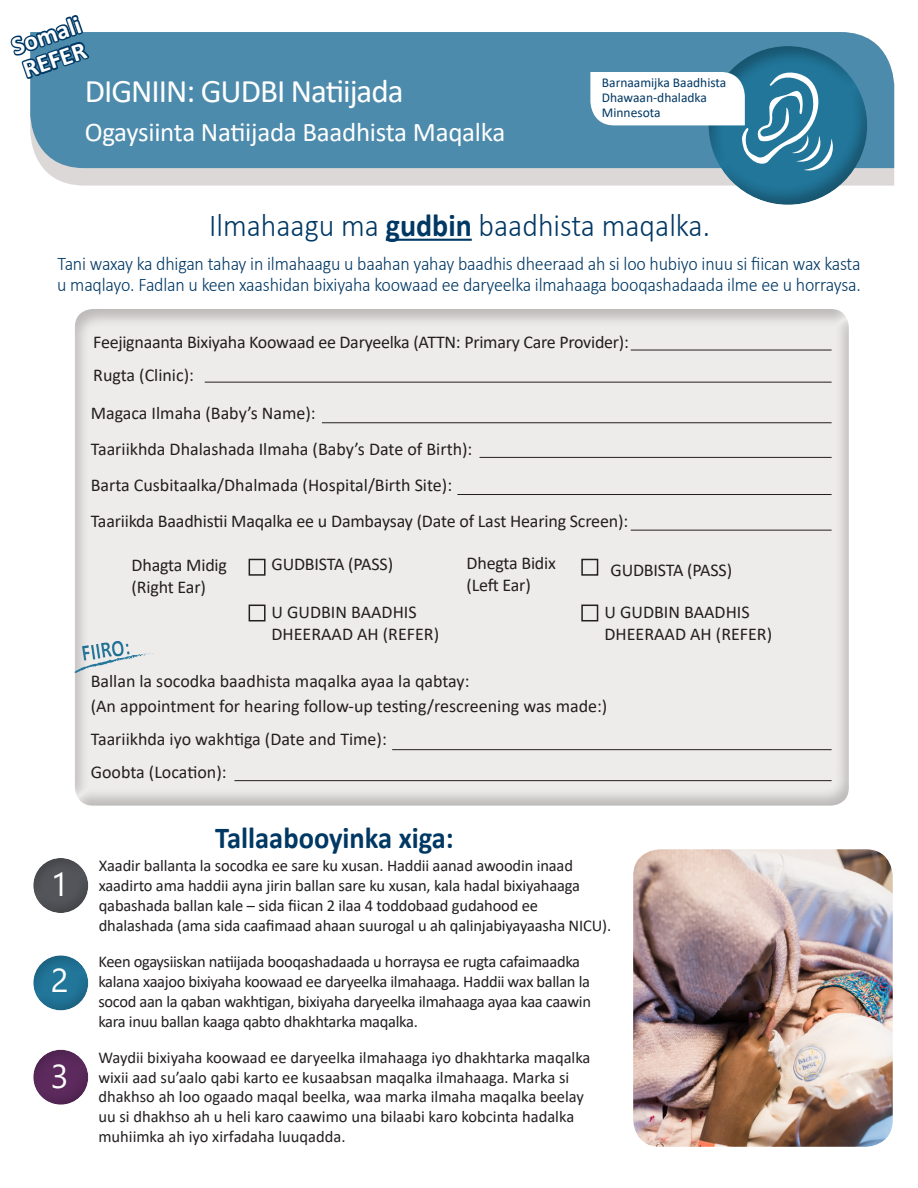
<style>
.page{position:relative;width:918px;height:1188px;background:#fff}
.page>*{position:absolute;margin:0;border:0;box-sizing:border-box;transform-origin:0 0}
.t1{font:33px "Calibri";letter-spacing:-.03em;color:#fff}
.t2{font:33px "Segoe UI";color:#fff}
.t3{font:300 32.1px "Calibri";color:#003864;scale:.93 1}
.Heading{font:700 30.45px "Calibri";color:#003864;scale:.93 1}
.t4{font:27px "Calibri";letter-spacing:-.01em;color:#fff}
.t5{font:700 25.5px/25.5px "Calibri";color:#fff}
.t6{font:700 23.85px "Calibri";color:#21769a;scale:.82 1}
.t7{font:300 19.2px/21px "Calibri";letter-spacing:-.01em;color:#003864;scale:.93 1}
.t8{font:18px/21.6px "Calibri";color:#231f20}
.t9{font:16.5px/19.8px "Calibri";letter-spacing:-.01em;color:#231f20}
.t10{font:13.5px/15px "Calibri";color:#003864}
.s1{font-weight:700}
</style>
<div class="page">
<div style="left:73px;top:306px;width:778px;height:502px;background:#231f20;opacity:.24"></div>
<hr style="left:322px;top:422px;width:510px;height:1px;background:#231f20">
<hr style="left:480px;top:457px;width:352px;height:1px;background:#231f20">
<hr style="left:457px;top:494px;width:375px;height:1px;background:#231f20">
<hr style="left:631px;top:530px;width:201px;height:1px;background:#231f20">
<hr style="left:631px;top:350px;width:201px;height:1px;background:#231f20">
<hr style="left:205px;top:382px;width:627px;height:1px;background:#231f20">
<hr style="left:392px;top:749px;width:440px;height:1px;background:#231f20">
<hr style="left:234px;top:780px;width:598px;height:1px;background:#231f20">
<svg style="left:43px;top:168px;width:851px;height:18px;fill:#dcd8d7"></svg>
<div style="left:30px;top:32px;width:864px;height:136px;background:#4d8bac"></div>
<div style="left:706px;top:44px;width:164px;height:163px;background:#231f20;opacity:.31"></div>
<svg style="left:590px;top:70px;width:244px;height:102px"></svg>
<div style="left:31px;top:856px;width:60px;height:60px;background:#231f20;opacity:.38"></div>
<div style="left:31px;top:953px;width:60px;height:60px;background:#231f20;opacity:.35"></div>
<div style="left:31px;top:1047px;width:60px;height:60px;background:#231f20;opacity:.34"></div>
<div style="left:249px;top:559px;width:17px;height:17px;border:2px solid #231f20"></div>
<div style="left:581px;top:559px;width:17px;height:17px;border:2px solid #231f20"></div>
<div style="left:249px;top:605px;width:17px;height:16px;border:2px solid #231f20"></div>
<div style="left:581px;top:605px;width:17px;height:16px;border:2px solid #231f20"></div>
<img style="left:633px;top:849px;width:260px;height:298px">
<svg style="left:73px;top:626px;width:84px;height:47px"></svg>
<hr style="left:386px;top:239px;width:86px;height:2px;background:#003864">
<svg style="left:10px;top:15px;width:82px;height:80px"></svg>
<h2 class="t5" style="left:8px;top:35px;width:73px;rotate:-19deg">Somali<br>REFER</h2>
<h1 class="t1" style="left:85px;top:68px;width:320px">DIGNIIN: GUDBI Natiijada</h1>
<h1 class="t4" style="left:85px;top:113px;width:422px">Ogaysiinta Natiijada Baadhista Maqalka</h1>
<p class="t10" style="left:602px;top:75px;width:126px">Barnaamijka Baadhista<br>Dhawaan-dhaladka<br>Minnesota</p>
<h2 class="t3" style="left:209px;top:206px;width:540px">Ilmahaagu ma <span class="s1">gudbin</span> baadhista maqalka.</h2>
<p class="t7" style="left:57px;top:252px;width:866px">Tani waxay ka dhigan tahay in ilmahaagu u baahan yahay baadhis dheeraad ah si loo hubiyo inuu si fiican wax kasta u maqlayo. Fadlan u keen xaashidan bixiyaha koowaad ee daryeelka ilmahaaga booqashadaada ilme ee u horraysa.</p>
<p class="t8" style="left:93px;top:331px;width:537px">Feejignaanta Bixiyaha Koowaad ee Daryeelka (ATTN: Primary Care Provider):</p>
<p class="t8" style="left:93px;top:364px;width:102px">Rugta (Clinic):</p>
<p class="t8" style="left:91px;top:402px;width:227px">Magaca Ilmaha (Baby’s Name):</p>
<p class="t8" style="left:91px;top:438px;width:383px">Taariikhda Dhalashada Ilmaha (Baby’s Date of Birth):</p>
<p class="t8" style="left:91px;top:474px;width:363px">Barta Cusbitaalka/Dhalmada (Hospital/Birth Site):</p>
<p class="t8" style="left:91px;top:510px;width:539px">Taariikda Baadhistii Maqalka ee u Dambaysay (Date of Last Hearing Screen):</p>
<p class="t8" style="left:132px;top:554px;width:97px">Dhagta Midig (Right Ear)</p>
<p class="t8" style="left:467px;top:552px;width:91px">Dhegta Bidix (Left Ear)</p>
<p class="t8" style="left:272px;top:553px;width:123px">GUDBISTA (PASS)</p>
<p class="t8" style="left:272px;top:601px;width:169px">U GUDBIN BAADHIS<br>DHEERAAD AH (REFER)</p>
<h3 class="t6" style="left:79px;top:637px;width:61px;rotate:-8deg">FIIRO:</h3>
<p class="t8" style="left:611px;top:559px;width:123px">GUDBISTA (PASS)</p>
<p class="t8" style="left:605px;top:601px;width:169px">U GUDBIN BAADHIS<br>DHEERAAD AH (REFER)</p>
<p class="t8" style="left:91px;top:669px;width:380px">Ballan la socodka baadhista maqalka ayaa la qabtay:</p>
<p class="t8" style="left:91px;top:695px;width:518px">(An appointment for hearing follow-up testing/rescreening was made:)</p>
<p class="t8" style="left:91px;top:728px;width:298px">Taariikhda iyo wakhtiga (Date and Time):</p>
<p class="t8" style="left:91px;top:761px;width:137px">Goobta (Location):</p>
<p class="t2" style="left:51px;top:853px;width:19px">1</p>
<p class="t2" style="left:51px;top:949px;width:19px">2</p>
<p class="t2" style="left:51px;top:1045px;width:19px">3</p>
<h2 class="Heading" style="left:215px;top:816px;width:258px">Tallaabooyinka xiga:</h2>
<p class="t9" style="left:99px;top:856px;width:514px">Xaadir ballanta la socodka ee sare ku xusan. Haddii aanad awoodin inaad xaadirto ama haddii ayna jirin ballan sare ku xusan, kala hadal bixiyahaaga qabashada ballan kale – sida fiican 2 ilaa 4 toddobaad gudahood ee dhalashada (ama sida caafimaad ahaan suurogal u ah qalinjabiyayaasha NICU).</p>
<p class="t9" style="left:98px;top:951px;width:494px">Keen ogaysiiskan natiijada booqashadaada u horraysa ee rugta cafaimaadka kalana xaajoo bixiyaha koowaad ee daryeelka ilmahaaga. Haddii wax ballan la socod aan la qaban wakhtigan, bixiyaha daryeelka ilmahaaga ayaa kaa caawin kara inuu ballan kaaga qabto dhakhtarka maqalka.</p>
<p class="t9" style="left:98px;top:1047px;width:494px">Waydii bixiyaha koowaad ee daryeelka ilmahaaga iyo dhakhtarka maqalka wixii aad su’aalo qabi karto ee kusaabsan maqalka ilmahaaga. Marka si dhakhso ah loo ogaado maqal beelka, waa marka ilmaha maqalka beelay uu si dhakhso ah u heli karo caawimo una bilaabi karo kobcinta hadalka muhiimka ah iyo xirfadaha luuqadda.</p>
</div>
